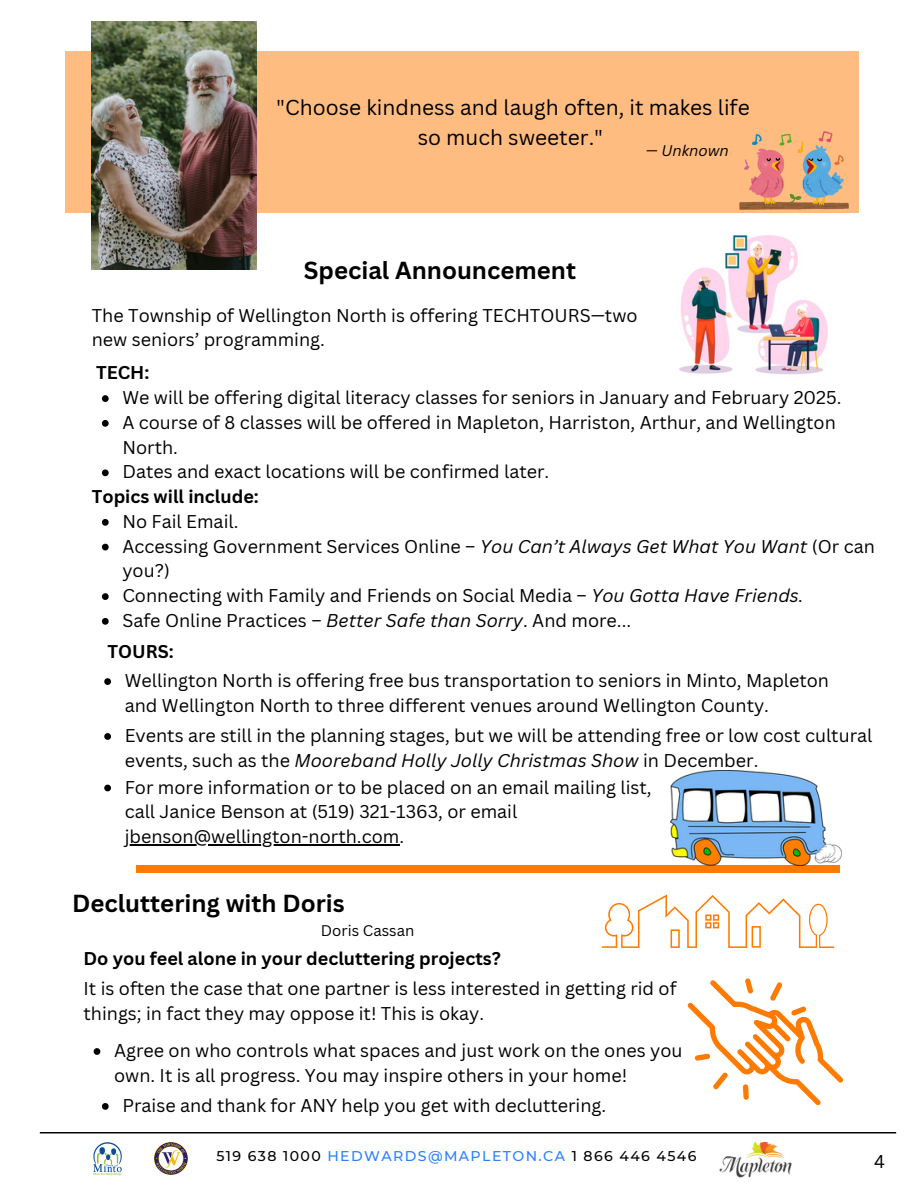
<style>
.page{position:relative;width:918px;height:1188px;background:#fff}
.page>*{position:absolute;margin:0;border:0;box-sizing:border-box;transform-origin:0 0}
.t1{font:700 24px "Canva Sans";color:#000}
.t2{font:21px/29.2px "Canva Sans";color:#000;text-align:center}
.t3{font:18px/24.8px "Canva Sans";color:#000}
.t4{font:700 18px "Canva Sans";color:#000}
.t5{font:15px "Canva Sans";color:#000}
.t6{font:italic 15px "Canva Sans";color:#000}
.t7{font:500 14.1px "Montserrat";letter-spacing:.1em;color:#000}
.s1{font-style:italic}
.s2{color:#2b80fb}
</style>
<div class="page">
<img style="left:719px;top:1142px;width:73px;height:36px">
<img style="left:155px;top:1142px;width:33px;height:33px">
<img style="left:93px;top:1142px;width:29px;height:34px">
<img style="left:39px;top:1132px;width:858px;height:1px">
<div style="left:65px;top:51px;width:794px;height:162px;background:#ffbc80"></div>
<div style="left:136px;top:865px;width:704px;height:8px;background:#ff7a00"></div>
<svg style="left:602px;top:894px;width:232px;height:54px"></svg>
<img style="left:92px;top:22px;width:164px;height:247px">
<img style="left:739px;top:132px;width:109px;height:77px">
<img style="left:671px;top:770px;width:170px;height:96px">
<img style="left:679px;top:235px;width:149px;height:140px">
<svg style="left:687px;top:978px;width:156px;height:127px"></svg>
<svg style="left:102px;top:395px;width:7px;height:7px"></svg>
<svg style="left:102px;top:420px;width:7px;height:7px"></svg>
<svg style="left:102px;top:469px;width:7px;height:7px"></svg>
<svg style="left:102px;top:519px;width:7px;height:7px"></svg>
<svg style="left:102px;top:544px;width:7px;height:6px"></svg>
<svg style="left:102px;top:593px;width:7px;height:7px"></svg>
<svg style="left:102px;top:618px;width:7px;height:7px"></svg>
<svg style="left:102px;top:1103px;width:7px;height:7px"></svg>
<svg style="left:94px;top:1048px;width:6px;height:7px"></svg>
<svg style="left:104px;top:678px;width:7px;height:7px"></svg>
<svg style="left:104px;top:733px;width:7px;height:7px"></svg>
<svg style="left:104px;top:785px;width:7px;height:6px"></svg>
<hr style="left:125px;top:844px;width:274px;height:1px;background:#000">
<p class="t2" style="left:276px;top:93px;width:475px">"Choose kindness and laugh often, it makes life so much sweeter."</p>
<h5 class="t6" style="left:646px;top:140px;width:85px">— Unknown</h5>
<p class="t1" style="left:304px;top:253px;width:274px">Special Announcement</p>
<p class="t3" style="left:92px;top:302px;width:547px">The Township of Wellington North is offering TECHTOURS—two new seniors’ programming.</p>
<p class="t4" style="left:96px;top:360px;width:55px">TECH:</p>
<p class="t3" style="left:122px;top:385px;width:721px">We will be offering digital literacy classes for seniors in January and February 2025.</p>
<p class="t3" style="left:122px;top:410px;width:715px">A course of 8 classes will be offered in Mapleton, Harriston, Arthur, and Wellington<br>North.</p>
<h4 class="t3" style="left:122px;top:459px;width:428px">Dates and exact locations will be confirmed later.</h4>
<p class="t4" style="left:92px;top:484px;width:169px">Topics will include:</p>
<p class="t3" style="left:122px;top:509px;width:118px">No Fail Email.</p>
<p class="t3" style="left:122px;top:533px;width:754px">Accessing Government Services Online – <span class="s1">You Can’t Always Get What You Want</span> (Or can you?)</p>
<p class="t3" style="left:122px;top:583px;width:683px">Connecting with Family and Friends on Social Media – <span class="s1">You Gotta Have Friends.</span></p>
<h3 class="t3" style="left:122px;top:608px;width:510px">Safe Online Practices – <span class="s1">Better Safe than Sorry</span>. And more...</h3>
<h6 class="t4" style="left:108px;top:639px;width:68px">TOURS:</h6>
<p class="t3" style="left:125px;top:668px;width:706px">Wellington North is offering free bus transportation to seniors in Minto, Mapleton and Wellington North to three different venues around Wellington County.</p>
<p class="t3" style="left:125px;top:723px;width:749px">Events are still in the planning stages, but we will be attending free or low cost cultural events, such as the <span class="s1">Mooreband Holly Jolly Christmas Show</span> in December.</p>
<p class="t3" style="left:125px;top:774px;width:529px">For more information or to be placed on an email mailing list, call Janice Benson at (519) 321-1363, or email</p>
<p class="t3" style="left:125px;top:824px;width:281px">jbenson@wellington-north.com.</p>
<p class="t1" style="left:72px;top:886px;width:274px">Decluttering with Doris</p>
<p class="t5" style="left:321px;top:920px;width:95px">Doris Cassan</p>
<h1 class="t4" style="left:84px;top:946px;width:419px">Do you feel alone in your decluttering projects?</h1>
<h4 class="t3" style="left:84px;top:976px;width:595px">It is often the case that one partner is less interested in getting rid of things; in fact they may oppose it! This is okay.</h4>
<p class="t3" style="left:114px;top:1038px;width:570px">Agree on who controls what spaces and just work on the ones you own. It is all progress. You may inspire others in your home!</p>
<p class="t3" style="left:122px;top:1093px;width:485px">Praise and thank for ANY help you get with decluttering.</p>
<p class="t7" style="left:216px;top:1148px;width:482px">519 638 1000 <span class="s2">HEDWARDS@MAPLETON.CA</span> 1 866 446 4546</p>
<p class="t3" style="left:874px;top:1148px;width:12px">4</p>
</div>
